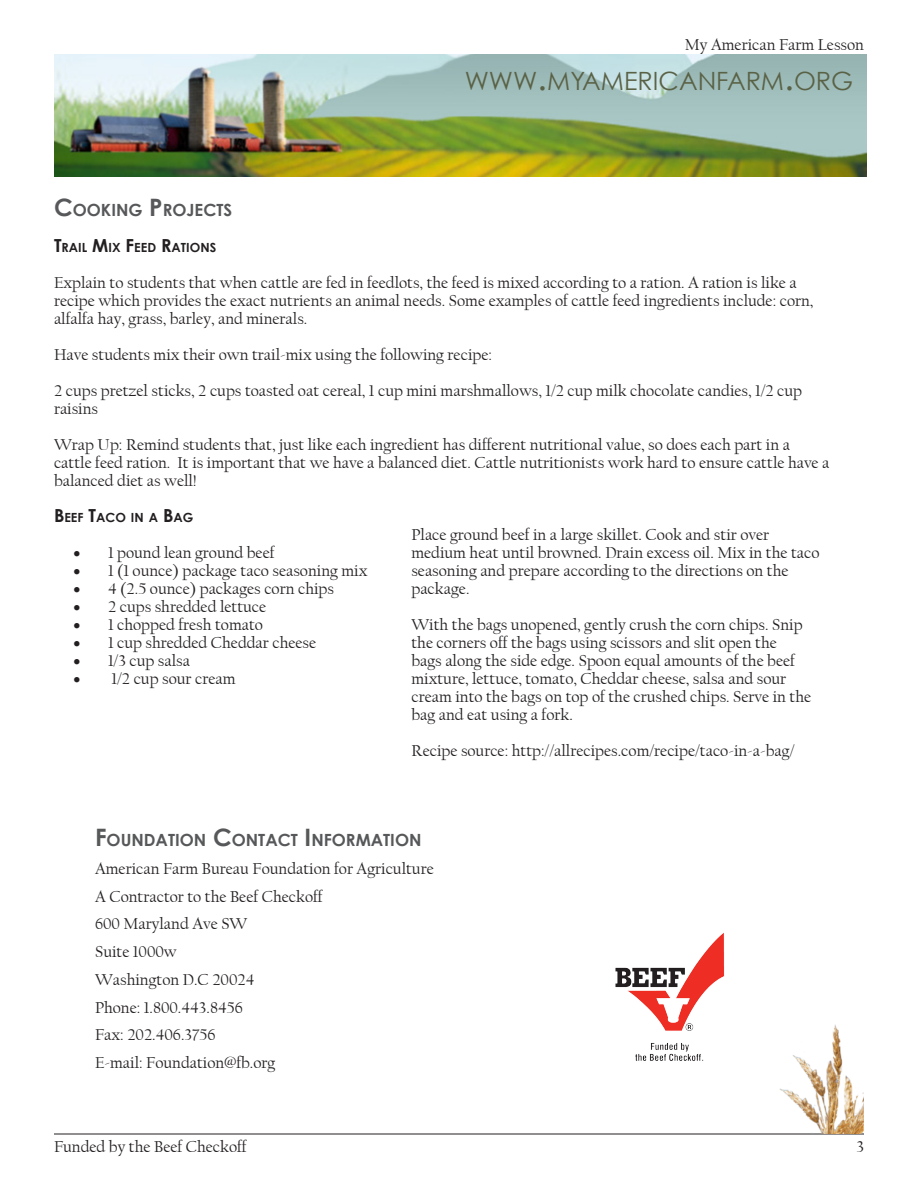
<style>
.page{position:relative;width:918px;height:1188px;background:#fff}
.page>*{position:absolute;margin:0;border:0;box-sizing:border-box;transform-origin:0 0}
.t1{font:25.2px "Century Gothic";color:#5a6246}
.Heading{font:700 16.8px "Century Gothic";color:#57585a}
.Body_Text{font:16.5px/18px "Californian FB";color:#231f20}
.Mini_Header{font:700 12.6px "Century Gothic";color:#231f20}
.s1{font-size:36px}
.s2{font-size:24px}
.s3{font-size:18px}
</style>
<div class="page">
<hr style="left:54px;top:1134px;width:810px;height:1px;background:#231f20">
<img style="left:778px;top:1024px;width:86px;height:110px">
<img style="left:54px;top:54px;width:813px;height:122px">
<img style="left:615px;top:932px;width:110px;height:129px">
<p class="Body_Text" style="left:685px;top:36px;width:181px">My American Farm Lesson</p>
<h1 class="t1" style="left:465px;top:66px;width:390px">WWW<span class="s1">.</span>MYAMERICANFARM<span class="s1">.</span>ORG</h1>
<p class="Heading" style="left:54px;top:199px;width:179px"><span class="s2">C</span>OOKING <span class="s2">P</span> ROJECTS</p>
<p class="Mini_Header" style="left:54px;top:240px;width:163px"><span class="s3">T</span>RAIL <span class="s3">M</span>IX <span class="s3">F</span>EED <span class="s3">R</span>ATIONS</p>
<p class="Body_Text" style="left:54px;top:274px;width:761px">Explain to students that when cattle are fed in feedlots, the feed is mixed according to a ration. A ration is like a recipe which provides the exact nutrients an animal needs. Some examples of cattle feed ingredients include: corn, alfalfa hay, grass, barley, and minerals.</p>
<p class="Body_Text" style="left:54px;top:346px;width:439px">Have students mix their own trail-mix using the following recipe:</p>
<p class="Body_Text" style="left:54px;top:382px;width:750px">2 cups pretzel sticks, 2 cups toasted oat cereal, 1 cup mini marshmallows, 1/2 cup milk chocolate candies, 1/2 cup raisins</p>
<p class="Body_Text" style="left:54px;top:436px;width:777px">Wrap Up: Remind students that, just like each ingredient has different nutritional value, so does each part in a cattle feed ration. It is important that we have a balanced diet. Cattle nutritionists work hard to ensure cattle have a balanced diet as well!</p>
<p class="Mini_Header" style="left:54px;top:510px;width:141px"><span class="s3">B</span>EEF <span class="s3">T</span>ACO IN A <span class="s3">B</span>AG</p>
<p class="Body_Text" style="left:74px;top:544px;width:203px">• 1 pound lean ground beef</p>
<p class="Body_Text" style="left:74px;top:562px;width:296px">• 1 (1 ounce) package taco seasoning mix</p>
<p class="Body_Text" style="left:74px;top:580px;width:262px">• 4 (2.5 ounce) packages corn chips</p>
<p class="Body_Text" style="left:74px;top:598px;width:194px">• 2 cups shredded lettuce</p>
<p class="Body_Text" style="left:74px;top:616px;width:191px">• 1 chopped fresh tomato</p>
<p class="Body_Text" style="left:74px;top:634px;width:244px">• 1 cup shredded Cheddar cheese</p>
<p class="Body_Text" style="left:74px;top:652px;width:118px">• 1/3 cup salsa</p>
<p class="Body_Text" style="left:74px;top:670px;width:163px">• 1/2 cup sour cream</p>
<p class="Body_Text" style="left:411px;top:526px;width:410px">Place ground beef in a large skillet. Cook and stir over medium heat until browned. Drain excess oil. Mix in the taco seasoning and prepare according to the directions on the package.</p>
<p class="Body_Text" style="left:411px;top:616px;width:401px">With the bags unopened, gently crush the corn chips. Snip the corners off the bags using scissors and slit open the bags along the side edge. Spoon equal amounts of the beef mixture, lettuce, tomato, Cheddar cheese, salsa and sour cream into the bags on top of the crushed chips. Serve in the bag and eat using a fork.</p>
<p class="Body_Text" style="left:411px;top:742px;width:385px">Recipe source: http://allrecipes.com/recipe/taco-in-a-bag/</p>
<p class="Heading" style="left:95px;top:829px;width:328px"><span class="s2">F</span>OUNDATION <span class="s2">C</span>ONTACT <span class="s2">I</span> NFORMATION</p>
<p class="Body_Text" style="left:95px;top:860px;width:340px">American Farm Bureau Foundation for Agriculture</p>
<p class="Body_Text" style="left:95px;top:887px;width:229px">A Contractor to the Beef Checkoff</p>
<p class="Body_Text" style="left:95px;top:915px;width:154px">600 Maryland Ave SW</p>
<p class="Body_Text" style="left:95px;top:943px;width:83px">Suite 1000w</p>
<p class="Body_Text" style="left:95px;top:971px;width:161px">Washington D.C 20024</p>
<p class="Body_Text" style="left:95px;top:998px;width:149px">Phone: 1.800.443.8456</p>
<p class="Body_Text" style="left:95px;top:1026px;width:122px">Fax: 202.406.3756</p>
<p class="Body_Text" style="left:95px;top:1054px;width:182px">E-mail: Foundation@fb.org</p>
<p class="Body_Text" style="left:54px;top:1138px;width:194px">Funded by the Beef Checkoff</p>
<p class="Body_Text" style="left:856px;top:1138px;width:9px">3</p>
</div>
